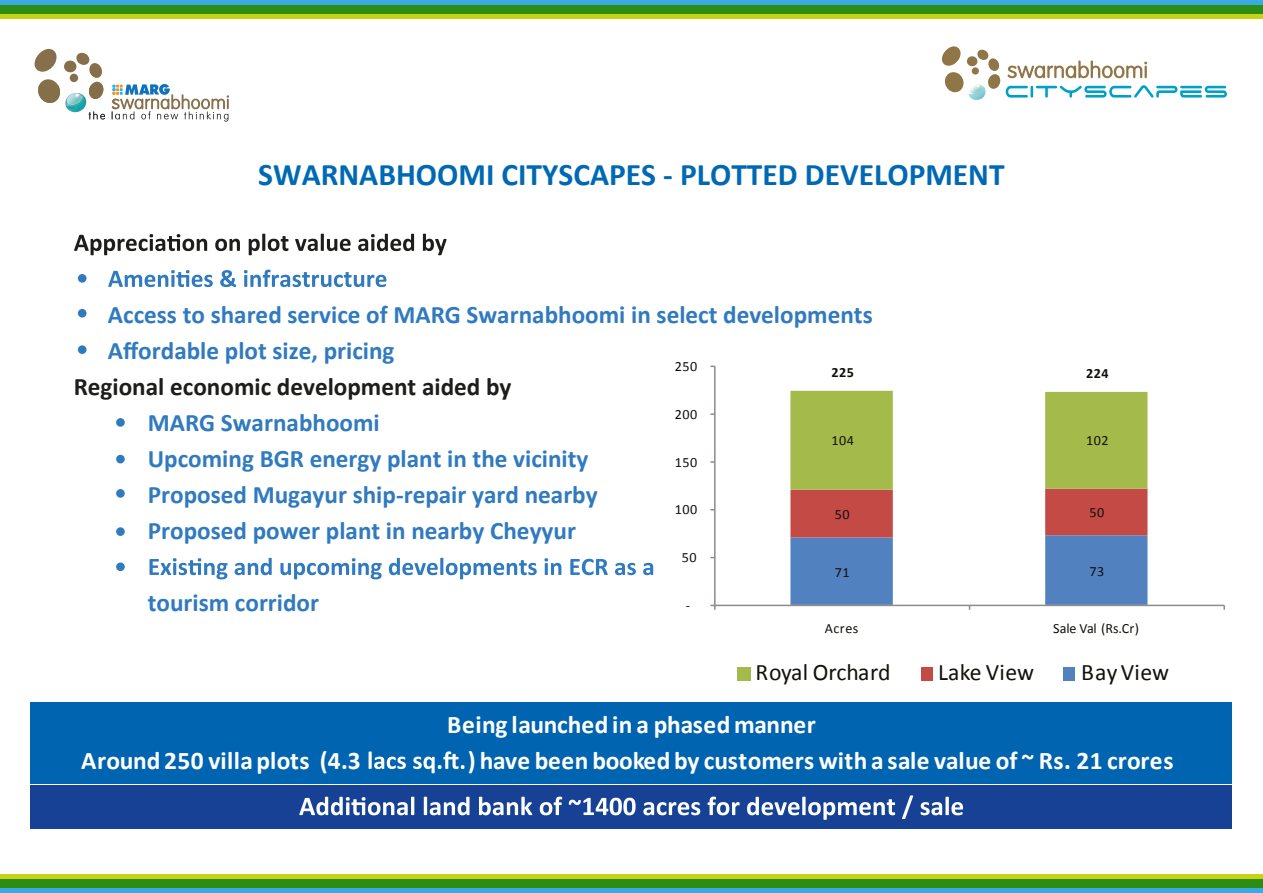
<style>
.page{position:relative;width:1263px;height:893px;background:#fff}
.page>*{position:absolute;margin:0;border:0;box-sizing:border-box;transform-origin:0 0}
.t1{font:700 31.5px "Calibri";color:#0069b4}
.t2{font:700 25.35px "Calibri";color:#fff}
.t3{font:700 25.2px/36px "Calibri";color:#307abf}
.t4{font:700 25.2px "Calibri";color:#1d1d1b}
.t5{font:23.7px "Calibri";letter-spacing:.01em;color:#13110c}
.t6{font:23.7px "Calibri";letter-spacing:-.01em;color:#13110c}
.t7{font:14.1px "Calibri";letter-spacing:.03em;color:#13110c}
.t8{font:14.1px "Calibri";letter-spacing:-.005em;color:#13110c}
.t9{font:700 14.1px "Calibri";letter-spacing:.03em;color:#13110c}
</style>
<div class="page">
<svg style="left:1007px;top:60px;width:140px;height:18px"></svg>
<svg style="left:1006px;top:85px;width:221px;height:13px"></svg>
<svg style="left:942px;top:46px;width:58px;height:54px"></svg>
<svg style="left:74px;top:234px;width:373px;height:21px"></svg>
<svg style="left:108px;top:270px;width:278px;height:17px"></svg>
<svg style="left:149px;top:558px;width:504px;height:21px"></svg>
<div style="left:78px;top:274px;width:9px;height:9px;background:#307abf;border-radius:50%"></div>
<div style="left:78px;top:309px;width:9px;height:9px;background:#307abf;border-radius:50%"></div>
<div style="left:78px;top:345px;width:9px;height:9px;background:#307abf;border-radius:50%"></div>
<div style="left:116px;top:418px;width:9px;height:9px;background:#307abf;border-radius:50%"></div>
<div style="left:116px;top:455px;width:9px;height:8px;background:#307abf;border-radius:50%"></div>
<div style="left:116px;top:489px;width:9px;height:9px;background:#307abf;border-radius:50%"></div>
<div style="left:116px;top:527px;width:9px;height:9px;background:#307abf;border-radius:50%"></div>
<div style="left:116px;top:562px;width:9px;height:9px;background:#307abf;border-radius:50%"></div>
<div style="left:0;top:879px;width:1263px;height:14px;background:#39abe2"></div>
<svg style="left:0;top:874px;width:1263px;height:14px;background:#63a613"></svg>
<div style="left:0;top:0;width:1263px;height:14px;background:#39abe2"></div>
<svg style="left:0;top:5px;width:1263px;height:14px;background:#63a613"></svg>
<svg style="left:89px;top:111px;width:16px;height:8px"></svg>
<svg style="left:112px;top:84px;width:117px;height:38px"></svg>
<img style="left:66px;top:103px;width:20px;height:9px">
<img style="left:66px;top:103px;width:16px;height:1px">
<svg style="left:35px;top:48px;width:69px;height:55px"></svg>
<hr style="left:714px;top:366px;width:1px;height:239px;background:#8f8b89">
<hr style="left:715px;top:605px;width:509px;height:1px;background:#8f8b89">
<svg style="left:790px;top:391px;width:357px;height:219px"></svg>
<svg style="left:710px;top:605px;width:5px;height:5px"></svg>
<div style="left:737px;top:667px;width:14px;height:14px;background:#a4bb4b"></div>
<div style="left:921px;top:667px;width:11px;height:14px;background:#c44a46"></div>
<div style="left:1063px;top:667px;width:12px;height:14px;background:#5181bf"></div>
<div style="left:31px;top:703px;width:1201px;height:81px;background:#0064b0"></div>
<div style="left:31px;top:785px;width:1201px;height:43px;background:#164194"></div>
<svg style="left:369px;top:751px;width:95px;height:22px"></svg>
<svg style="left:299px;top:795px;width:664px;height:25px"></svg>
<p class="t1" style="left:258px;top:154px;width:748px">SWARNABHOOMI CITYSCAPES - PLOTTED DEVELOPMENT</p>
<p class="t3" style="left:108px;top:296px;width:766px">Access to shared service of MARG Swarnabhoomi in select developments<br>Affordable plot size, pricing</p>
<p class="t4" style="left:74px;top:370px;width:439px">Regional economic development aided by</p>
<p class="t3" style="left:148px;top:404px;width:451px">MARG Swarnabhoomi<br>Upcoming BGR energy plant in the vicinity Proposed Mugayur ship-repair yard nearby Proposed power plant in nearby Cheyyur</p>
<p class="t7" style="left:675px;top:358px;width:24px">250</p>
<p class="t9" style="left:831px;top:363px;width:24px">225</p>
<p class="t9" style="left:1086px;top:364px;width:24px">224</p>
<p class="t7" style="left:675px;top:405px;width:24px">200</p>
<p class="t7" style="left:831px;top:432px;width:24px">104</p>
<p class="t7" style="left:1086px;top:432px;width:24px">102</p>
<p class="t7" style="left:675px;top:453px;width:24px">150</p>
<p class="t7" style="left:675px;top:501px;width:24px">100</p>
<p class="t7" style="left:835px;top:505px;width:16px">50</p>
<p class="t7" style="left:1089px;top:504px;width:16px">50</p>
<p class="t3" style="left:148px;top:585px;width:173px">tourism corridor</p>
<p class="t7" style="left:682px;top:548px;width:16px">50</p>
<p class="t7" style="left:686px;top:596px;width:6px">-</p>
<p class="t7" style="left:835px;top:563px;width:16px">71</p>
<p class="t7" style="left:1089px;top:562px;width:16px">73</p>
<p class="t7" style="left:825px;top:619px;width:35px">Acres</p>
<p class="t8" style="left:1053px;top:619px;width:87px">Sale Val (Rs.Cr)</p>
<p class="t6" style="left:755px;top:657px;width:137px">Royal Orchard</p>
<p class="t5" style="left:938px;top:657px;width:97px">Lake View</p>
<p class="t5" style="left:1081px;top:657px;width:89px">BayView</p>
<p class="t2" style="left:447px;top:708px;width:370px">Being launched in a phased manner</p>
<p class="t2" style="left:81px;top:744px;width:281px">Around 250 villa plots (4.3</p>
<p class="t2" style="left:468px;top:744px;width:707px">) have been booked by customers with a sale value of ~ Rs. 21 crores</p>
</div>
